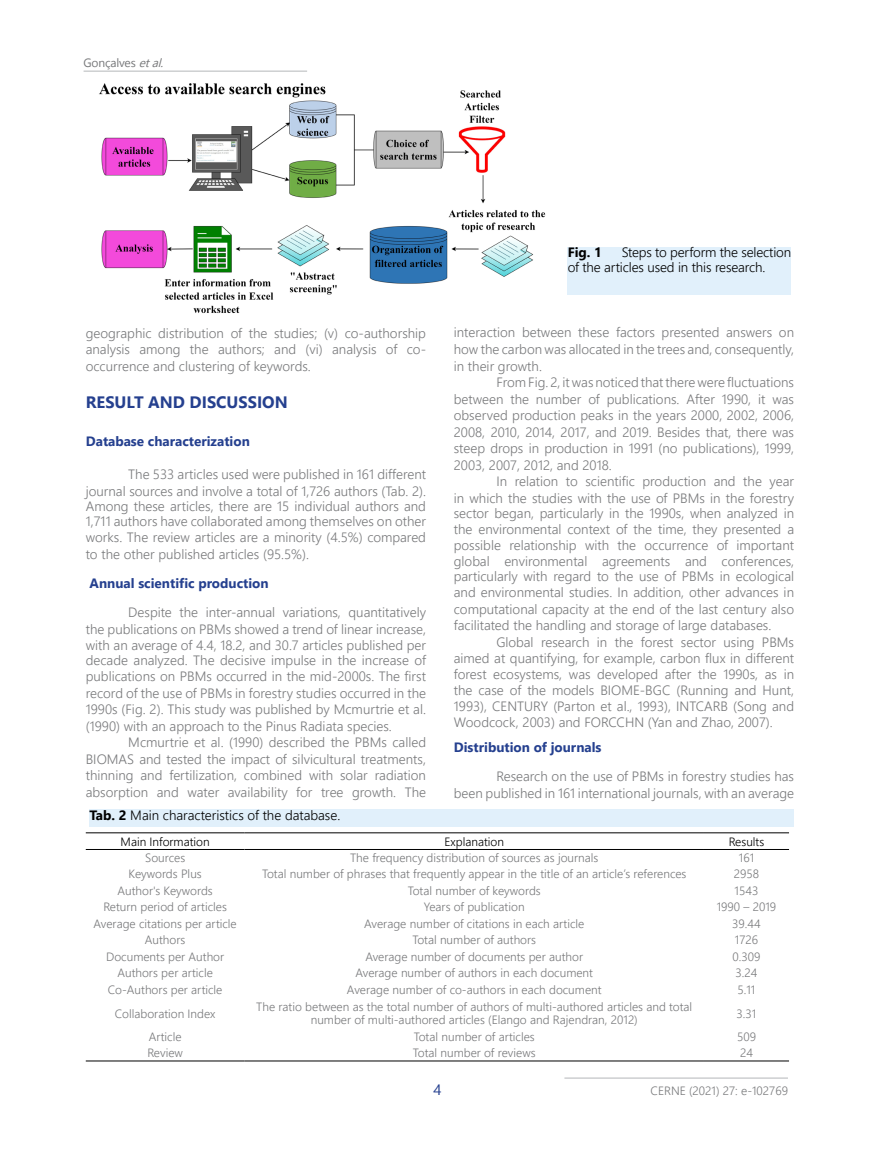
<style>
.page{position:relative;width:872px;height:1149px;background:#fff}
.page>*{position:absolute;margin:0;border:0;box-sizing:border-box;transform-origin:0 0}
.t1{font:700 16.5px "Nirmala UI";color:#25408f}
.t2{font:15px "Nirmala UI";color:#25408f}
.t3{font:300 13.5px/16.5px "Nirmala UI";color:#78797b;text-align:justify}
.t4{font:300 13.5px/15px "Nirmala UI";letter-spacing:-.01em;color:#000}
.t5{font:700 13.5px "Nirmala UI";color:#25408f}
.t6{font:700 13.5px "Nirmala UI";color:#000}
.t7{font:300 12px/13.5px "Nirmala UI";color:#78797b;text-align:center}
.t8{font:300 12px "Nirmala UI";color:#000}
.t9{font:12px "Nirmala UI";letter-spacing:-.015em;color:#78797b}
.s1{font-style:italic}
.s2{font-weight:700}
</style>
<div class="page">
<hr style="left:84px;top:71px;width:223px;height:1px;background:#bdbfc1">
<hr style="left:564px;top:1077px;width:224px;height:1px;background:#bdbfc1">
<div style="left:567px;top:247px;width:224px;height:47px;background:#e1f0fb"></div>
<div style="left:89px;top:809px;width:705px;height:17px;background:#e1f0fb"></div>
<hr style="left:86px;top:1060px;width:158px;height:1px;background:#000">
<hr style="left:244px;top:1060px;width:460px;height:1px;background:#000">
<hr style="left:704px;top:1060px;width:85px;height:1px;background:#000">
<hr style="left:86px;top:832px;width:158px;height:1px;background:#000">
<hr style="left:244px;top:832px;width:460px;height:1px;background:#000">
<hr style="left:704px;top:832px;width:85px;height:1px;background:#000">
<hr style="left:86px;top:848px;width:158px;height:1px;background:#000">
<hr style="left:244px;top:848px;width:460px;height:1px;background:#000">
<hr style="left:704px;top:848px;width:85px;height:1px;background:#000">
<img style="left:99px;top:84px;width:447px;height:230px">
<p class="t9" style="left:84px;top:53px;width:86px">Gonçalves <span class="s1">etal.</span></p>
<p class="t3" style="left:86px;top:323px;width:342px">geographic distribution of the studies; (v) co-authorship analysis among the authors; and (vi) analysis of co&shy;occurrence and clustering of keywords.</p>
<p class="t1" style="left:86px;top:389px;width:203px">RESULT AND DISCUSSION</p>
<p class="t5" style="left:86px;top:430px;width:166px">Database characterization</p>
<p class="t3" style="left:86px;top:465px;width:342px;text-align:right">The 533 articles used were published in 161 different journal sources and involve a total of 1,726 authors (Tab. 2).</p>
<p class="t3" style="left:86px;top:498px;width:342px;line-height:15px">Among these articles, there are 15 individual authors and<br>1,711 authors have collaborated among themselves on other</p>
<p class="t3" style="left:86px;top:528px;width:342px">works. The review articles are a minority (4.5%) compared to the other published articles (95.5%).</p>
<p class="t5" style="left:89px;top:572px;width:181px">Annual scientific production</p>
<p class="t3" style="left:86px;top:603px;width:342px;text-indent:43px">Despite the inter-annual variations, quantitatively the publications on PBMs showed a trend of linear increase, with an average of 4.4, 18.2, and 30.7 articles published per decade analyzed. The decisive impulse in the increase of publications on PBMs occurred in the mid-2000s. The first record of the use of PBMs in forestry studies occurred in the 1990s (Fig. 2). This study was published by Mcmurtrie et al. (1990) with an approach to the Pinus Radiata species.</p>
<p class="t3" style="left:86px;top:733px;width:342px;text-indent:43px">Mcmurtrie et al. (1990) described the PBMs called BIOMAS and tested the impact of silvicultural treatments, thinning and fertilization, combined with solar radiation absorption and water availability for tree growth. The</p>
<p class="t4" style="left:567px;top:243px;width:225px;text-indent:54px">Steps to perform the selection of the articles used in this research.</p>
<p class="t6" style="left:567px;top:241px;width:36px">Fig. 1</p>
<p class="t3" style="left:454px;top:323px;width:342px">interaction between these factors presented answers on how the carbon was allocated in the trees and, consequently, in their growth.</p>
<p class="t3" style="left:454px;top:373px;width:342px;text-indent:43px">From Fig. 2, it was noticed that there were fluctuations between the number of publications. After 1990, it was observed production peaks in the years 2000, 2002, 2006, 2008, 2010, 2014, 2017, and 2019. Besides that, there was steep drops in production in 1991 (no publications), 1999, 2003, 2007, 2012, and 2018.</p>
<p class="t3" style="left:454px;top:472px;width:342px;line-height:16px;text-indent:43px">In relation to scientific production and the year in which the studies with the use of PBMs in the forestry sector began, particularly in the 1990s, when analyzed in the environmental context of the time, they presented a possible relationship with the occurrence of important global environmental agreements and conferences, particularly with regard to the use of PBMs in ecological and environmental studies. In addition, other advances in computational capacity at the end of the last century also facilitated the handling and storage of large databases.</p>
<p class="t3" style="left:454px;top:633px;width:342px;line-height:16px;text-indent:43px">Global research in the forest sector using PBMs aimed at quantifying, for example, carbon flux in different forest ecosystems, was developed after the 1990s, as in the case of the models BIOME-BGC (Running and Hunt, 1993), CENTURY (Parton et al., 1993), INTCARB (Song and Woodcock, 2003) and FORCCHN (Yan and Zhao, 2007).</p>
<p class="t5" style="left:454px;top:736px;width:149px">Distribution of journals</p>
<p class="t3" style="left:454px;top:767px;width:342px;text-align:right">Research on the use of PBMs in forestry studies has<br>been published in 161 international journals, with an average</p>
<p class="t4" style="left:89px;top:806px;width:252px"><span class="s2">Tab. 2</span> Main characteristics of the database.</p>
<p class="t8" style="left:121px;top:831px;width:91px">Main Information</p>
<p class="t8" style="left:444px;top:831px;width:61px">Explanation</p>
<p class="t8" style="left:728px;top:831px;width:37px">Results</p>
<p class="t7" style="left:145px;top:850px;width:42px">Sources</p>
<p class="t7" style="left:350px;top:850px;width:250px">The frequency distribution of sources as journals</p>
<p class="t7" style="left:739px;top:850px;width:17px">161</p>
<p class="t7" style="left:128px;top:866px;width:75px">Keywords Plus</p>
<p class="t7" style="left:262px;top:866px;width:426px">Total number of phrases that frequently appear in the title of an article’s references</p>
<p class="t7" style="left:734px;top:866px;width:27px">2958</p>
<p class="t7" style="left:118px;top:882px;width:97px">Author's Keywords</p>
<p class="t7" style="left:408px;top:882px;width:134px">Total number of keywords</p>
<p class="t7" style="left:734px;top:882px;width:25px">1543</p>
<p class="t7" style="left:103px;top:899px;width:125px">Return period of articles</p>
<p class="t7" style="left:424px;top:899px;width:102px">Years of publication</p>
<p class="t7" style="left:716px;top:899px;width:61px">1990 – 2019</p>
<p class="t7" style="left:94px;top:915px;width:145px">Average citations per article</p>
<p class="t7" style="left:364px;top:915px;width:222px">Average number of citations in each article</p>
<p class="t7" style="left:732px;top:915px;width:30px">39.44</p>
<p class="t7" style="left:145px;top:932px;width:42px">Authors</p>
<p class="t7" style="left:412px;top:932px;width:125px">Total number of authors</p>
<p class="t7" style="left:735px;top:932px;width:25px">1726</p>
<p class="t7" style="left:106px;top:948px;width:120px">Documents per Author</p>
<p class="t7" style="left:365px;top:948px;width:219px">Average number of documents per author</p>
<p class="t7" style="left:732px;top:948px;width:29px">0.309</p>
<p class="t7" style="left:117px;top:965px;width:97px">Authors per article</p>
<p class="t7" style="left:355px;top:965px;width:239px">Average number of authors in each document</p>
<p class="t7" style="left:735px;top:965px;width:23px">3.24</p>
<p class="t7" style="left:108px;top:982px;width:116px">Co-Authors per article</p>
<p class="t7" style="left:347px;top:982px;width:256px">Average number of co-authors in each document</p>
<p class="t7" style="left:737px;top:982px;width:19px">5.11</p>
<p class="t7" style="left:115px;top:1005px;width:102px">Collaboration Index</p>
<p class="t7" style="left:256px;top:998px;width:437px">The ratio between as the total number of authors of multi-authored articles and total number of multi-authored articles (Elango and Rajendran, 2012)</p>
<p class="t7" style="left:736px;top:1005px;width:21px">3.31</p>
<p class="t7" style="left:149px;top:1028px;width:34px">Article</p>
<p class="t7" style="left:414px;top:1028px;width:122px">Total number of articles</p>
<p class="t7" style="left:737px;top:1028px;width:20px">509</p>
<p class="t7" style="left:147px;top:1045px;width:37px">Review</p>
<p class="t7" style="left:413px;top:1045px;width:124px">Total number of reviews</p>
<p class="t7" style="left:740px;top:1045px;width:14px">24</p>
<p class="t2" style="left:433px;top:1077px;width:10px">4</p>
<p class="t7" style="left:650px;top:1082px;width:139px">CERNE (2021) 27: e-102769</p>
</div>
